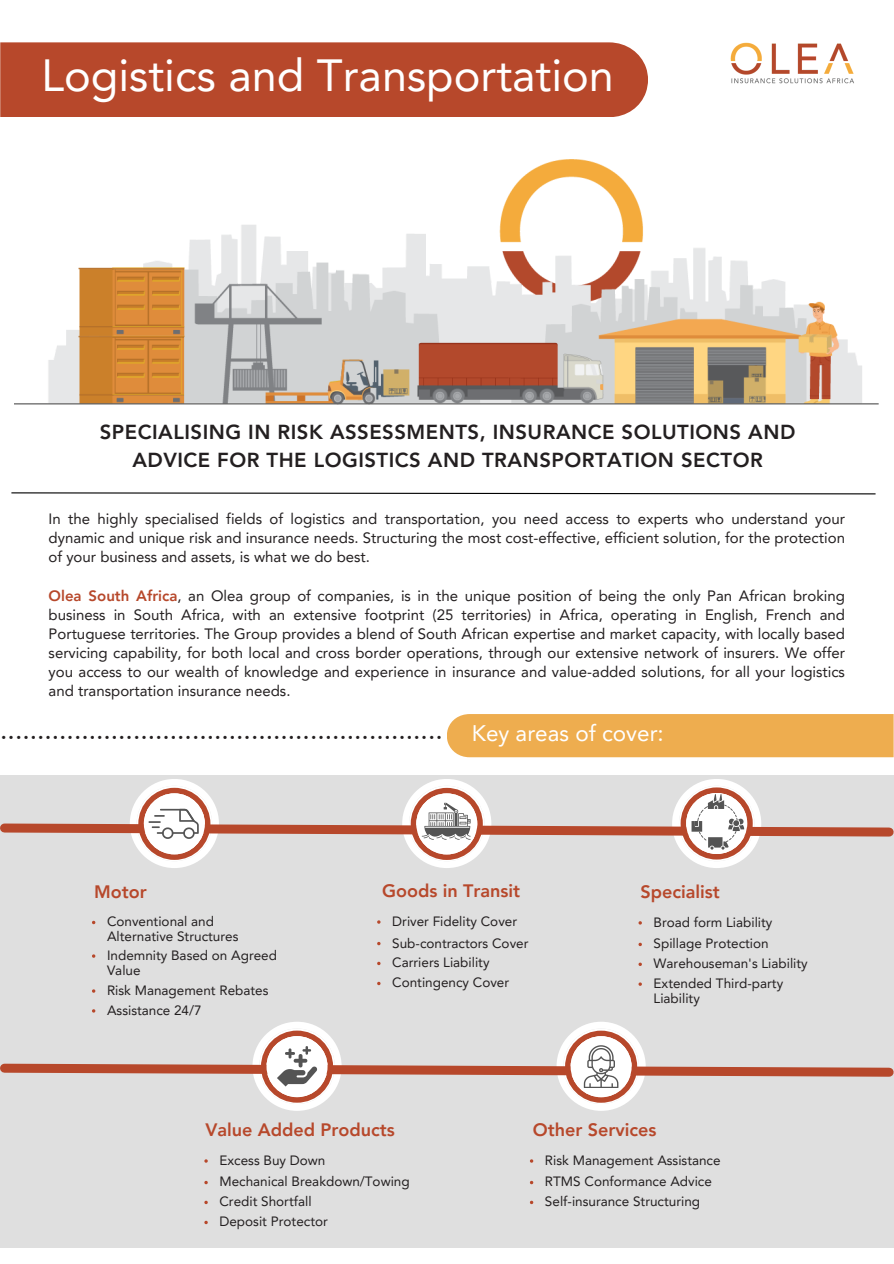
<style>
.page{position:relative;width:894px;height:1264px;background:#fff}
.page>*{position:absolute;margin:0;border:0;box-sizing:border-box;transform-origin:0 0}
.t1{font:45px "Avenir LT Pro";color:#fff}
.t2{font:26.55px "Avenir LT Pro";color:#231f20}
.t3{font:22.5px "Avenir LT Pro";color:#fff}
.t4{font:800 20.25px/28.2px "Avenir LT Pro";letter-spacing:.025em;color:#231f20;text-align:center}
.t5{font:800 18px "Avenir LT Pro";color:#b7482b}
.t6{font:15px/19.2px "Avenir LT Pro";color:#231f20;text-align:justify}
.t7{font:13.5px/14.7px "Avenir LT Pro";color:#231f20}
.s1{font-weight:800;color:#b7482b}
</style>
<div class="page">
<svg style="left:11px;top:492px;width:865px;height:3px"></svg>
<div style="left:0;top:42px;width:648px;height:75px;background:#b7482b"></div>
<div style="left:447px;top:714px;width:446px;height:43px;background:#eead4f"></div>
<img style="left:15px;top:159px;width:863px;height:246px">
<div style="left:0;top:775px;width:893px;height:472px;background:#dfdfdf"></div>
<svg style="left:0;top:779px;width:893px;height:89px"></svg>
<img style="left:730px;top:42px;width:124px;height:42px">
<svg style="left:0;top:1022px;width:893px;height:88px"></svg>
<svg style="left:204px;top:1180px;width:4px;height:4px"></svg>
<svg style="left:204px;top:1200px;width:4px;height:4px"></svg>
<svg style="left:204px;top:1220px;width:4px;height:4px"></svg>
<svg style="left:529px;top:1200px;width:4px;height:4px"></svg>
<p class="t1" style="left:42px;top:57px;width:573px">Logistics and Transportation</p>
<p class="t4" style="left:100px;top:419px;width:696px">SPECIALISING IN RISK ASSESSMENTS, INSURANCE SOLUTIONS AND<br>ADVICE FOR THE LOGISTICS AND TRANSPORTATION SECTOR</p>
<p class="t6" style="left:49px;top:510px;width:797px">In the highly specialised fields of logistics and transportation, you need access to experts who understand your dynamic and unique risk and insurance needs. Structuring the most cost-effective, efficient solution, for the protection of your business and assets, is what we do best.</p>
<h3 class="t6" style="left:49px;top:587px;width:797px"><span class="s1">Olea South Africa</span>, an Olea group of companies, is in the unique position of being the only Pan African broking business in South Africa, with an extensive footprint (25 territories) in Africa, operating in English, French and Portuguese territories. The Group provides a blend of South African expertise and market capacity, with locally based servicing capability, for both local and cross border operations, through our extensive network of insurers. We offer you access to our wealth of knowledge and experience in insurance and value-added solutions, for all your logistics and transportation insurance needs.</h3>
<p class="t2" style="left:0;top:719px;width:444px">............................................................</p>
<h2 class="t3" style="left:471px;top:724px;width:193px">Key areas of cover:</h2>
<p class="t5" style="left:94px;top:883px;width:54px">Motor</p>
<h4 class="t7" style="left:107px;top:915px;width:133px">Conventional and<br>Alternative Structures</h4>
<p class="t7" style="left:107px;top:949px;width:171px">Indemnity Based on Agreed<br>Value</p>
<p class="t7" style="left:107px;top:984px;width:163px">Risk Management Rebates</p>
<p class="t7" style="left:107px;top:1004px;width:96px">Assistance 24/7</p>
<p class="t5" style="left:382px;top:883px;width:139px">Goods in Transit</p>
<p class="t7" style="left:392px;top:915px;width:126px">Driver Fidelity Cover</p>
<p class="t7" style="left:392px;top:936px;width:138px">Sub-contractors Cover</p>
<h4 class="t7" style="left:392px;top:956px;width:99px">Carriers Liability</h4>
<p class="t7" style="left:392px;top:976px;width:118px">Contingency Cover</p>
<p class="t5" style="left:640px;top:883px;width:81px">Specialist</p>
<p class="t7" style="left:653px;top:916px;width:120px">Broad form Liability</p>
<p class="t7" style="left:653px;top:937px;width:117px">Spillage Protection</p>
<h4 class="t7" style="left:653px;top:957px;width:156px">Warehouseman's Liability</h4>
<p class="t7" style="left:653px;top:977px;width:131px">Extended Third-party<br>Liability</p>
<p class="t5" style="left:205px;top:1121px;width:191px">Value Added Products</p>
<p class="t7" style="left:219px;top:1154px;width:107px">Excess Buy Down</p>
<p class="t7" style="left:219px;top:1175px;width:192px">Mechanical Breakdown/Towing</p>
<p class="t7" style="left:219px;top:1195px;width:94px">Credit Shortfall</p>
<p class="t7" style="left:219px;top:1215px;width:110px">Deposit Protector</p>
<h4 class="t5" style="left:532px;top:1121px;width:125px">Other Services</h4>
<h4 class="t7" style="left:545px;top:1154px;width:177px">Risk Management Assistance</h4>
<p class="t7" style="left:545px;top:1175px;width:168px">RTMS Conformance Advice</p>
<p class="t7" style="left:545px;top:1195px;width:157px">Self-insurance Structuring</p>
</div>
